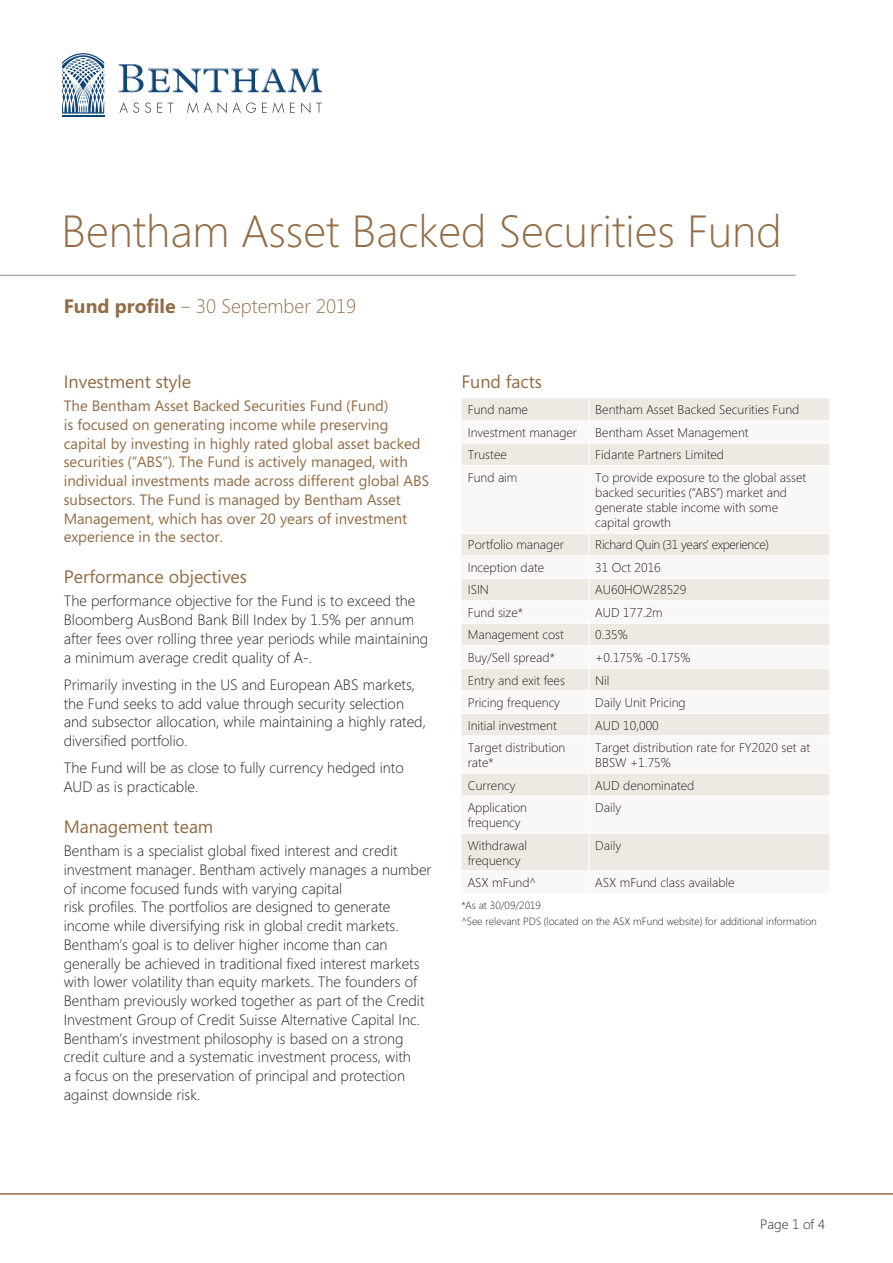
<style>
.page{position:relative;width:893px;height:1263px;background:#fff}
.page>*{position:absolute;margin:0;border:0;box-sizing:border-box;transform-origin:0 0}
.t1{font:300 45px "Segoe";color:#926d46}
.t2{font:300 19.5px "Segoe";color:#926d46}
.Subhead_-_Level_1{font:18px "Segoe";color:#926d46}
.Body_Text_10_12_5{font:300 15px/18.8px "Segoe";color:#231f20}
.Intro_Text{font:15px/18.8px "Segoe";color:#926d46}
.t3{font:300 13.5px "Segoe";color:#231f20}
.Table_Text{font:300 12.75px/15px "Segoe";color:#231f20}
.Table_Text-2{font:300 12.75px "Segoe";letter-spacing:-.03em;color:#231f20}
.Footnotes{font:300 10.5px "Segoe";color:#231f20}
.s1{font-weight:700}
</style>
<div class="page">
<svg style="left:119px;top:64px;width:203px;height:28px"></svg>
<svg style="left:120px;top:102px;width:19px;height:11px"></svg>
<svg style="left:145px;top:103px;width:6px;height:10px"></svg>
<svg style="left:157px;top:103px;width:5px;height:10px"></svg>
<svg style="left:168px;top:103px;width:5px;height:10px"></svg>
<svg style="left:187px;top:102px;width:25px;height:11px"></svg>
<svg style="left:218px;top:102px;width:38px;height:11px"></svg>
<svg style="left:262px;top:102px;width:22px;height:11px"></svg>
<svg style="left:290px;top:103px;width:5px;height:10px"></svg>
<svg style="left:301px;top:103px;width:9px;height:10px"></svg>
<svg style="left:316px;top:103px;width:6px;height:10px"></svg>
<hr style="left:62px;top:115px;width:42px;height:1px;background:#114676">
<svg style="left:62px;top:53px;width:42px;height:61px"></svg>
<hr style="left:0;top:275px;width:796px;height:1px;background:#aeafb3">
<hr style="left:0;top:1193px;width:893px;height:1px;background:#926d46">
<div style="left:461px;top:398px;width:368px;height:22px;background:#efe9e3"></div>
<svg style="left:461px;top:444px;width:368px;height:426px;fill:#faf8f6"></svg>
<hr style="left:461px;top:533px;width:128px;height:1px;background:#fff">
<hr style="left:589px;top:533px;width:240px;height:1px;background:#fff">
<hr style="left:461px;top:555px;width:128px;height:1px;background:#fff">
<hr style="left:589px;top:555px;width:240px;height:1px;background:#fff">
<svg style="left:588px;top:398px;width:1px;height:67px"></svg>
<hr style="left:461px;top:465px;width:128px;height:1px;background:#fff">
<hr style="left:589px;top:465px;width:240px;height:1px;background:#fff">
<hr style="left:588px;top:466px;width:1px;height:67px;background:#fff">
<hr style="left:461px;top:578px;width:128px;height:1px;background:#fff">
<hr style="left:589px;top:578px;width:240px;height:1px;background:#fff">
<hr style="left:461px;top:600px;width:128px;height:1px;background:#fff">
<hr style="left:589px;top:600px;width:240px;height:1px;background:#fff">
<hr style="left:461px;top:623px;width:128px;height:1px;background:#fff">
<hr style="left:589px;top:623px;width:240px;height:1px;background:#fff">
<hr style="left:461px;top:645px;width:128px;height:1px;background:#fff">
<hr style="left:589px;top:645px;width:240px;height:1px;background:#fff">
<hr style="left:461px;top:668px;width:128px;height:1px;background:#fff">
<hr style="left:589px;top:668px;width:240px;height:1px;background:#fff">
<hr style="left:461px;top:690px;width:128px;height:1px;background:#fff">
<hr style="left:589px;top:690px;width:240px;height:1px;background:#fff">
<hr style="left:461px;top:713px;width:128px;height:1px;background:#fff">
<hr style="left:589px;top:713px;width:240px;height:1px;background:#fff">
<svg style="left:588px;top:534px;width:1px;height:201px"></svg>
<hr style="left:461px;top:735px;width:128px;height:1px;background:#fff">
<hr style="left:589px;top:735px;width:240px;height:1px;background:#fff">
<hr style="left:588px;top:736px;width:1px;height:37px;background:#fff">
<hr style="left:461px;top:773px;width:128px;height:1px;background:#fff">
<hr style="left:589px;top:773px;width:240px;height:1px;background:#fff">
<svg style="left:588px;top:774px;width:1px;height:21px"></svg>
<hr style="left:461px;top:795px;width:128px;height:1px;background:#fff">
<hr style="left:589px;top:795px;width:240px;height:1px;background:#fff">
<hr style="left:588px;top:796px;width:1px;height:37px;background:#fff">
<hr style="left:461px;top:833px;width:128px;height:1px;background:#fff">
<hr style="left:589px;top:833px;width:240px;height:1px;background:#fff">
<hr style="left:588px;top:834px;width:1px;height:36px;background:#fff">
<h1 class="t1" style="left:62px;top:205px;width:721px">Bentham Asset Backed Securities Fund</h1>
<h2 class="t2" style="left:64px;top:295px;width:294px"><span class="s1">Fund profile</span> – 30 September 2019</h2>
<p class="Subhead_-_Level_1" style="left:64px;top:371px;width:129px">Investment style</p>
<p class="Intro_Text" style="left:64px;top:396px;width:367px">The Bentham Asset Backed Securities Fund (Fund)<br>is focused on generating income while preserving capital by investing in highly rated global asset backed securities (“ABS”). The Fund is actively managed, with individual investments made across different global ABS subsectors. The Fund is managed by Bentham Asset Management, which has over 20 years of investment experience in the sector.</p>
<p class="Subhead_-_Level_1" style="left:64px;top:566px;width:185px">Performance objectives</p>
<p class="Body_Text_10_12_5" style="left:64px;top:592px;width:366px">The performance objective for the Fund is to exceed the Bloomberg AusBond Bank Bill Index by 1.5% per annum after fees over rolling three year periods while maintaining a minimum average credit quality of A-.</p>
<p class="Body_Text_10_12_5" style="left:64px;top:675px;width:364px">Primarily investing in the US and European ABS markets, the Fund seeks to add value through security selection and subsector allocation, while maintaining a highly rated, diversified portfolio.</p>
<p class="Body_Text_10_12_5" style="left:64px;top:759px;width:342px">The Fund will be as close to fully currency hedged into<br>AUD as is practicable.</p>
<p class="Subhead_-_Level_1" style="left:64px;top:816px;width:151px">Management team</p>
<p class="Body_Text_10_12_5" style="left:64px;top:841px;width:369px">Bentham is a specialist global fixed interest and credit investment manager. Bentham actively manages a number of income focused funds with varying capital<br>risk profiles. The portfolios are designed to generate income while diversifying risk in global credit markets.<br>Bentham’s goal is to deliver higher income than can generally be achieved in traditional fixed interest markets with lower volatility than equity markets. The founders of Bentham previously worked together as part of the Credit Investment Group of Credit Suisse Alternative Capital Inc.<br>Bentham’s investment philosophy is based on a strong credit culture and a systematic investment process, with<br>a focus on the preservation of principal and protection against downside risk.</p>
<p class="Subhead_-_Level_1" style="left:461px;top:371px;width:82px">Fund facts</p>
<p class="Table_Text" style="left:468px;top:402px;width:62px">Fund name</p>
<p class="Table_Text" style="left:595px;top:402px;width:205px">Bentham Asset Backed Securities Fund</p>
<p class="Table_Text" style="left:468px;top:425px;width:111px">Investment manager</p>
<p class="Table_Text" style="left:595px;top:425px;width:155px">Bentham Asset Management</p>
<p class="Table_Text" style="left:468px;top:447px;width:41px">Trustee</p>
<p class="Table_Text" style="left:595px;top:447px;width:130px">Fidante Partners Limited</p>
<p class="Table_Text" style="left:468px;top:470px;width:51px">Fund aim</p>
<p class="Table_Text" style="left:595px;top:470px;width:213px">To provide exposure to the global asset backed securities (“ABS”) market and generate stable income with some capital growth</p>
<p class="Table_Text" style="left:468px;top:537px;width:98px">Portfolio manager</p>
<p class="Table_Text-2" style="left:595px;top:538px;width:175px">Richard Quin (31 years’ experience)</p>
<p class="Table_Text" style="left:468px;top:560px;width:78px">Inception date</p>
<p class="Table_Text" style="left:595px;top:560px;width:67px">31 Oct 2016</p>
<p class="Table_Text" style="left:468px;top:582px;width:23px">ISIN</p>
<p class="Table_Text" style="left:595px;top:582px;width:93px">AU60HOW28529</p>
<p class="Table_Text" style="left:468px;top:605px;width:57px">Fund size*</p>
<p class="Table_Text" style="left:595px;top:605px;width:69px">AUD 177.2m</p>
<p class="Table_Text" style="left:468px;top:628px;width:98px">Management cost</p>
<p class="Table_Text" style="left:595px;top:628px;width:34px">0.35%</p>
<p class="Table_Text" style="left:468px;top:650px;width:89px">Buy/Sell spread*</p>
<p class="Table_Text" style="left:595px;top:650px;width:97px">+0.175% -0.175%</p>
<p class="Table_Text" style="left:468px;top:673px;width:99px">Entry and exit fees</p>
<p class="Table_Text" style="left:595px;top:673px;width:16px">Nil</p>
<p class="Table_Text" style="left:468px;top:695px;width:94px">Pricing frequency</p>
<p class="Table_Text" style="left:595px;top:695px;width:92px">Daily Unit Pricing</p>
<p class="Table_Text" style="left:468px;top:718px;width:91px">Initial investment</p>
<p class="Table_Text" style="left:595px;top:718px;width:65px">AUD 10,000</p>
<p class="Table_Text" style="left:468px;top:740px;width:99px">Target distribution rate*</p>
<p class="Table_Text" style="left:595px;top:740px;width:216px">Target distribution rate for FY2020 set at<br>BBSW +1.75%</p>
<p class="Table_Text" style="left:468px;top:778px;width:49px">Currency</p>
<p class="Table_Text" style="left:595px;top:778px;width:101px">AUD denominated</p>
<p class="Table_Text" style="left:468px;top:800px;width:61px">Application frequency</p>
<p class="Table_Text" style="left:595px;top:800px;width:27px">Daily</p>
<p class="Table_Text" style="left:468px;top:838px;width:61px">Withdrawal frequency</p>
<p class="Table_Text" style="left:595px;top:838px;width:27px">Daily</p>
<p class="Table_Text" style="left:468px;top:875px;width:70px">ASX mFund^</p>
<p class="Table_Text" style="left:595px;top:875px;width:141px">ASX mFund class available</p>
<p class="Footnotes" style="left:461px;top:899px;width:81px">*As at 30/09/2019</p>
<p class="Footnotes" style="left:461px;top:915px;width:357px">^See relevant PDS (located on the ASX mFund website) for additional information</p>
<p class="t3" style="left:760px;top:1216px;width:66px">Page 1 of 4</p>
</div>
